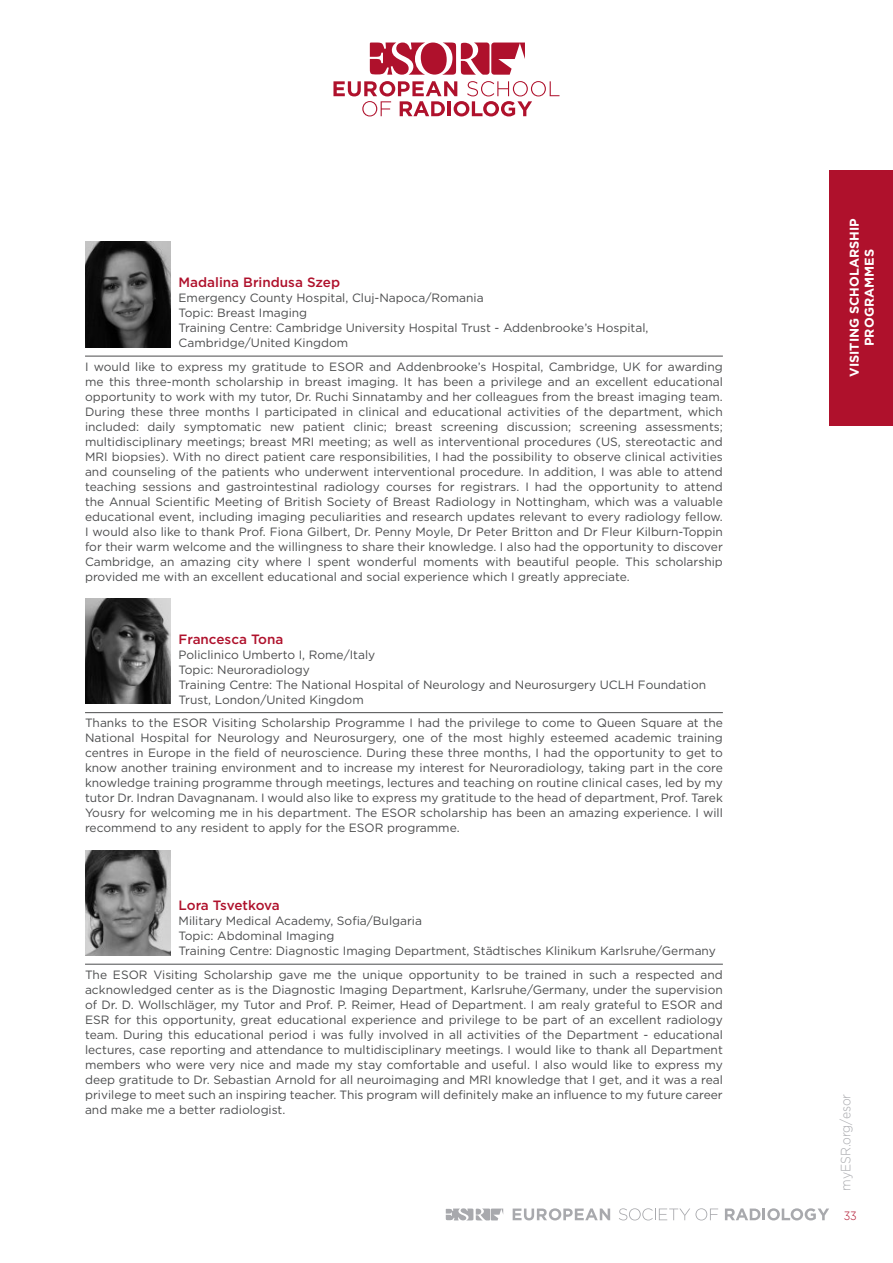
<style>
.page{position:relative;width:893px;height:1263px;background:#fff}
.page>*{position:absolute;margin:0;border:0;box-sizing:border-box;transform-origin:0 0}
.MY_EXPERIENCE_-_Name{font:500 13.5px "Gotham";color:#af112c}
.t1{font:300 13.5px "Gotham";color:#a8a9ad;scale:.9 1}
.MY_EXPERIENCE_-_Name-2{font:500 13.5px "Gotham";letter-spacing:-.025em;color:#af112c}
.t2{font:700 12.75px/15px "Gotham";color:#fff;text-align:center}
.MY_EXPERIENCE_-_Flie{font:12px/15px "Gotham";color:#4b4c4d;text-align:justify}
.MY_EXPERIENCE_-_Univ{font:12px/15px "Gotham";color:#4b4c4d}
.t3{font:300 12px "Gotham";color:#af112c;scale:.9 1}
</style>
<div class="page">
<svg style="left:370px;top:43px;width:155px;height:32px"></svg>
<svg style="left:333px;top:81px;width:226px;height:35px"></svg>
<div style="left:829px;top:170px;width:64px;height:255px;background:#af112c"></div>
<svg style="left:446px;top:1208px;width:57px;height:12px"></svg>
<svg style="left:513px;top:1208px;width:97px;height:12px"></svg>
<svg style="left:619px;top:1208px;width:99px;height:12px"></svg>
<svg style="left:725px;top:1208px;width:104px;height:12px"></svg>
<hr style="left:85px;top:356px;width:638px;height:1px;background:#4b4c4d">
<hr style="left:85px;top:712px;width:638px;height:1px;background:#4b4c4d">
<hr style="left:85px;top:964px;width:638px;height:1px;background:#4b4c4d">
<img style="left:85px;top:242px;width:85px;height:105px">
<img style="left:85px;top:598px;width:85px;height:106px">
<img style="left:85px;top:850px;width:85px;height:105px">
<p class="MY_EXPERIENCE_-_Name" style="left:179px;top:274px;width:163px">Madalina Brindusa Szep</p>
<p class="MY_EXPERIENCE_-_Univ" style="left:179px;top:290px;width:471px">Emergency County Hospital, Cluj-Napoca/Romania<br>Topic: Breast Imaging<br>Training Centre: Cambridge University Hospital Trust - Addenbrooke’s Hospital, Cambridge/United Kingdom</p>
<p class="MY_EXPERIENCE_-_Flie" style="left:85px;top:359px;width:639px">I would like to express my gratitude to ESOR and Addenbrooke’s Hospital, Cambridge, UK for awarding me this three-month scholarship in breast imaging. It has been a privilege and an excellent educational opportunity to work with my tutor, Dr. Ruchi Sinnatamby and her colleagues from the breast imaging team.<br>During these three months I participated in clinical and educational activities of the department, which included: daily symptomatic new patient clinic; breast screening discussion; screening assessments; multidisciplinary meetings; breast MRI meeting; as well as interventional procedures (US, stereotactic and MRI biopsies). With no direct patient care responsibilities, I had the possibility to observe clinical activities and counseling of the patients who underwent interventional procedure. In addition, I was able to attend teaching sessions and gastrointestinal radiology courses for registrars. I had the opportunity to attend the Annual Scientific Meeting of British Society of Breast Radiology in Nottingham, which was a valuable educational event, including imaging peculiarities and research updates relevant to every radiology fellow.<br>I would also like to thank Prof. Fiona Gilbert, Dr. Penny Moyle, Dr Peter Britton and Dr Fleur Kilburn-Toppin for their warm welcome and the willingness to share their knowledge. I also had the opportunity to discover Cambridge, an amazing city where I spent wonderful moments with beautiful people. This scholarship provided me with an excellent educational and social experience which I greatly appreciate.</p>
<p class="MY_EXPERIENCE_-_Name" style="left:179px;top:630px;width:106px">Francesca Tona</p>
<p class="MY_EXPERIENCE_-_Univ" style="left:179px;top:647px;width:529px">Policlinico Umberto I, Rome/Italy<br>Topic: Neuroradiology<br>Training Centre: The National Hospital of Neurology and Neurosurgery UCLH Foundation Trust, London/United Kingdom</p>
<p class="MY_EXPERIENCE_-_Flie" style="left:85px;top:715px;width:639px">Thanks to the ESOR Visiting Scholarship Programme I had the privilege to come to Queen Square at the National Hospital for Neurology and Neurosurgery, one of the most highly esteemed academic training centres in Europe in the field of neuroscience. During these three months, I had the opportunity to get to know another training environment and to increase my interest for Neuroradiology, taking part in the core knowledge training programme through meetings, lectures and teaching on routine clinical cases, led by my tutor Dr. Indran Davagnanam. I would also like to express my gratitude to the head of department, Prof. Tarek Yousry for welcoming me in his department. The ESOR scholarship has been an amazing experience. I will recommend to any resident to apply for the ESOR programme.</p>
<p class="MY_EXPERIENCE_-_Name-2" style="left:179px;top:897px;width:103px">Lora Tsvetkova</p>
<p class="MY_EXPERIENCE_-_Univ" style="left:179px;top:913px;width:539px">Military Medical Academy, Sofia/Bulgaria<br>Topic: Abdominal Imaging<br>Training Centre: Diagnostic Imaging Department, Städtisches Klinikum Karlsruhe/Germany</p>
<p class="MY_EXPERIENCE_-_Flie" style="left:85px;top:967px;width:639px">The ESOR Visiting Scholarship gave me the unique opportunity to be trained in such a respected and acknowledged center as is the Diagnostic Imaging Department, Karlsruhe/Germany, under the supervision of Dr. D. Wollschläger, my Tutor and Prof. P. Reimer, Head of Department. I am realy grateful to ESOR and ESR for this opportunity, great educational experience and privilege to be part of an excellent radiology team. During this educational period i was fully involved in all activities of the Department - educational lectures, case reporting and attendance to multidisciplinary meetings. I would like to thank all Department members who were very nice and made my stay comfortable and useful. I also would like to express my deep gratitude to Dr. Sebastian Arnold for all neuroimaging and MRI knowledge that I get, and it was a real privilege to meet such an inspiring teacher. This program will definitely make an influence to my future career and make me a better radiologist.</p>
<p class="t2" style="left:847px;top:377px;width:160px;rotate:-90deg">VISITING SCHOLARSHIP<br>PROGRAMMES</p>
<p class="t1" style="left:837px;top:1191px;width:109px;rotate:-90deg">myESR.org/esor</p>
<p class="t3" style="left:844px;top:1208px;width:16px">33</p>
</div>
